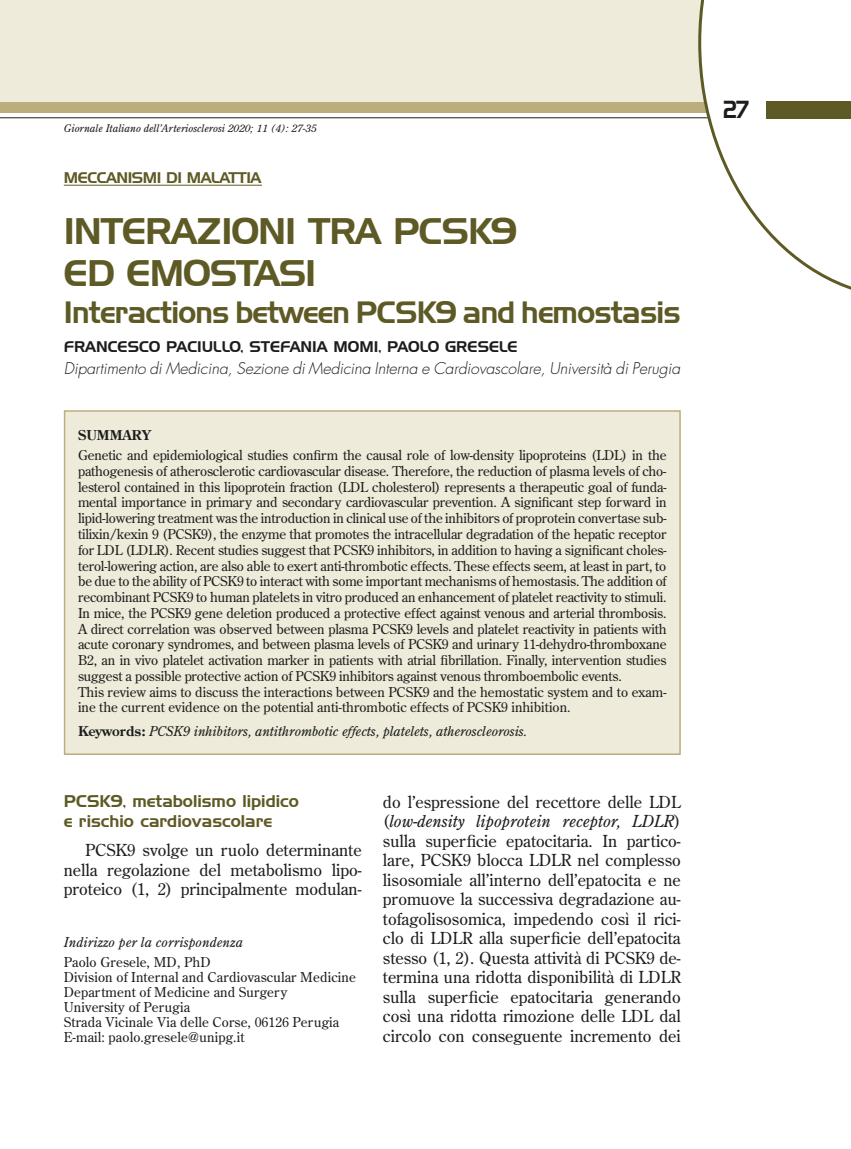
<style>
.page{position:relative;width:851px;height:1149px;background:#fff}
.page>*{position:absolute;margin:0;border:0;box-sizing:border-box;transform-origin:0 0}
.t1{font:36px/42px "Handel Gothic BT";letter-spacing:-.03em;color:#5e5a25}
.t2{font:30px "Handel Gothic BT";letter-spacing:-.025em;color:#5e5a25}
.t3{font:24px "Handel Gothic BT";color:#1d1d1b;scale:.8 1}
.t4{font:16.5px/19.5px "Century Old Style Std";color:#1d1d1b;text-align:justify}
.t5{font:16.5px/19.5px "Handel Gothic BT";color:#5e5a25}
.t6{font:italic 300 15.75px "Futura Std";letter-spacing:-.005em;color:#1d1d1b}
.t7{font:15px "Handel Gothic BT";color:#1d1d1b}
.t8{font:15px "Handel Gothic BT";letter-spacing:-.03em;color:#5e5a25}
.t9{font:13.5px/15.8px "Century Old Style Std";letter-spacing:-.01em;color:#1d1d1b}
.t10{font:13.5px/15px "Century Old Style Std";letter-spacing:.01em;color:#1d1d1b}
.t11{font:italic 13.5px "Century Old Style Std";color:#1d1d1b}
.t12{font:700 13.5px "Century Old Style Std";color:#1d1d1b}
.t13{font:italic 10.5px "Century Old Style Std";color:#1d1d1b}
.s1{font-weight:700;font-style:normal}
.s2{font-style:italic}
</style>
<div class="page">
<div style="left:0;top:0;width:850px;height:102px;background:#eeebdb"></div>
<hr style="left:0;top:117px;width:850px;height:1px;background:#1d1d1b">
<div style="left:0;top:102px;width:850px;height:11px;background:#bbae7c"></div>
<svg style="left:698px;top:0;width:152px;height:290px"></svg>
<div style="left:765px;top:101px;width:85px;height:17px;background:#5e5a25"></div>
<hr style="left:64px;top:185px;width:198px;height:1px;background:#5e5a25">
<div style="left:65px;top:411px;width:615px;height:343px;background:#eeebdb"></div>
<div style="left:64px;top:410px;width:616px;height:344px;border:2px solid #bbae7c"></div>
<p class="t13" style="left:64px;top:121px;width:254px">Giornale Italiano dell’Arteriosclerosi 2020; 11 (4): 27-35</p>
<p class="t8" style="left:64px;top:168px;width:199px">MECCANISMI DI MALATTIA</p>
<h1 class="t1" style="left:64px;top:210px;width:455px">INTERAZIONI TRA PCSK9<br>ED EMOSTASI</h1>
<h2 class="t2" style="left:64px;top:294px;width:618px">Interactions between PCSK9 and hemostasis</h2>
<p class="t7" style="left:64px;top:337px;width:455px">FRANCESCO PACIULLO, STEFANIA MOMI, PAOLO GRESELE</p>
<p class="t6" style="left:64px;top:358px;width:618px">Dipartimento di Medicina, Sezione di Medicina Interna e Cardiovascolare, Università di Perugia</p>
<p class="t12" style="left:78px;top:426px;width:75px">SUMMARY</p>
<p class="t9" style="left:78px;top:447px;width:590px">Genetic and epidemiological studies confirm the causal role of low-density lipoproteins (LDL) in the pathogenesis of atherosclerotic cardiovascular disease. Therefore, the reduction of plasma levels of cho&shy;lesterol contained in this lipoprotein fraction (LDL cholesterol) represents a therapeutic goal of funda&shy;mental importance in primary and secondary cardiovascular prevention. A significant step forward in lipid-lowering treatment was the introduction in clinical use of the inhibitors of proprotein convertase sub&shy;tilixin/kexin 9 (PCSK9), the enzyme that promotes the intracellular degradation of the hepatic receptor for LDL (LDLR). Recent studies suggest that PCSK9 inhibitors, in addition to having a significant choles&shy;terol-lowering action, are also able to exert anti-thrombotic effects. These effects seem, at least in part, to be due to the ability of PCSK9 to interact with some important mechanisms of hemostasis. The addition of recombinant PCSK9 to human platelets in vitro produced an enhancement of platelet reactivity to stimuli.<br>In mice, the PCSK9 gene deletion produced a protective effect against venous and arterial thrombosis.<br>A direct correlation was observed between plasma PCSK9 levels and platelet reactivity in patients with acute coronary syndromes, and between plasma levels of PCSK9 and urinary 11-dehydro-thromboxane B2, an in vivo platelet activation marker in patients with atrial fibrillation. Finally, intervention studies suggest a possible protective action of PCSK9 inhibitors against venous thromboembolic events.<br>This review aims to discuss the interactions between PCSK9 and the hemostatic system and to exam&shy;ine the current evidence on the potential anti-thrombotic effects of PCSK9 inhibition.</p>
<p class="t11" style="left:78px;top:722px;width:450px"><span class="s1">Keywords:</span> PCSK9 inhibitors, antithrombotic effects, platelets, atheroscleorosis.</p>
<p class="t5" style="left:64px;top:791px;width:236px">PCSK9, metabolismo lipidico e rischio cardiovascolare</p>
<p class="t4" style="left:64px;top:839px;width:299px;text-indent:21px">PCSK9 svolge un ruolo determinante nella regolazione del metabolismo lipo&shy;proteico (1, 2) principalmente modulan-</p>
<p class="t11" style="left:64px;top:933px;width:181px">Indirizzo per la corrispondenza</p>
<p class="t10" style="left:64px;top:953px;width:293px">Paolo Gresele, MD, PhD<br>Division of Internal and Cardiovascular Medicine Department of Medicine and Surgery<br>University of Perugia<br>Strada Vicinale Via delle Corse, 06126 Perugia E-mail: paolo.gresele@unipg.it</p>
<p class="t4" style="left:383px;top:791px;width:299px">do l’espressione del recettore delle LDL (<span class="s2">low-density lipoprotein receptor, LDLR</span>) sulla superficie epatocitaria. In partico&shy;lare, PCSK9 blocca LDLR nel complesso lisosomiale all’interno dell’epatocita e ne promuove la successiva degradazione au&shy;tofagolisosomica, impedendo così il rici&shy;clo di LDLR alla superficie dell’epatocita stesso (1, 2). Questa attività di PCSK9 de&shy;termina una ridotta disponibilità di LDLR sulla superficie epatocitaria generando così una ridotta rimozione delle LDL dal circolo con conseguente incremento dei</p>
<h3 class="t3" style="left:723px;top:95px;width:33px">27</h3>
</div>
